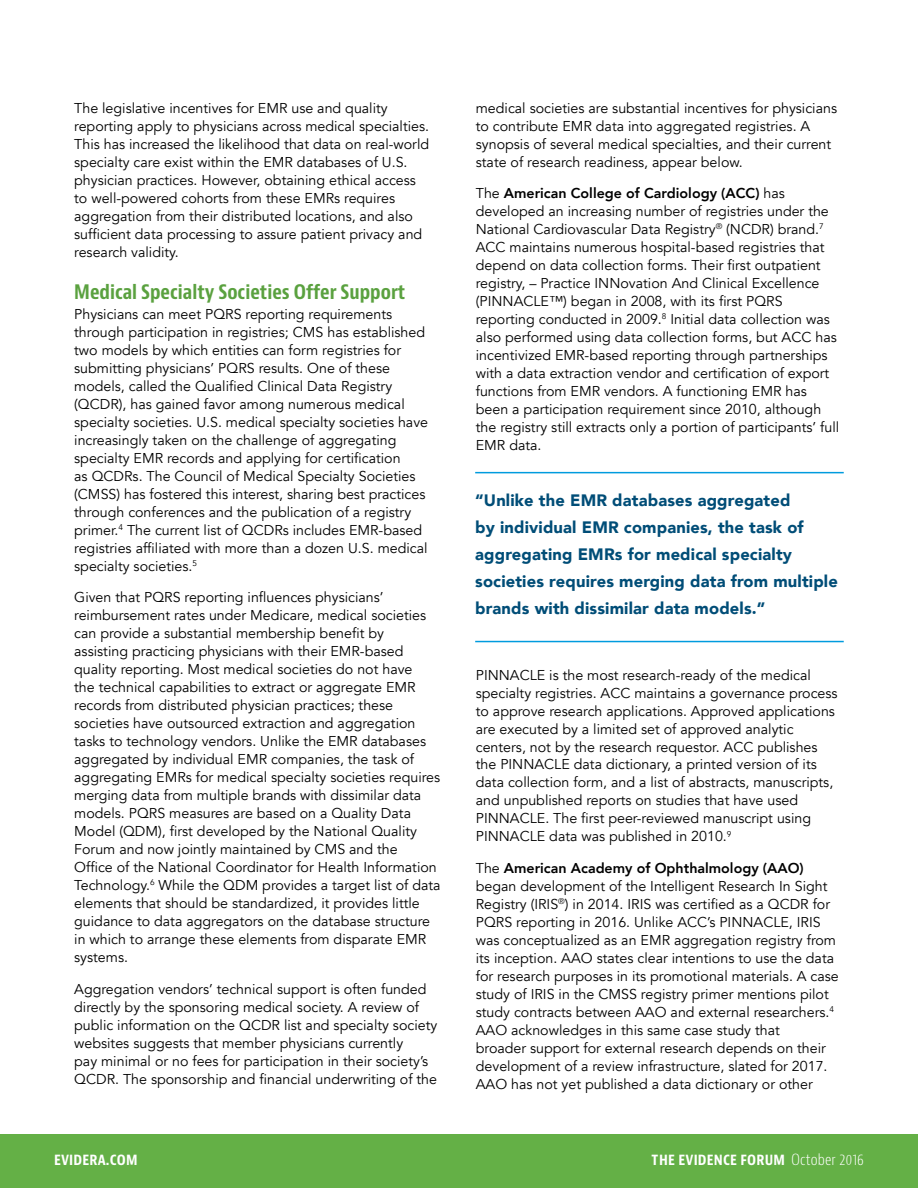
<style>
.page{position:relative;width:918px;height:1188px;background:#fff}
.page>*{position:absolute;margin:0;border:0;box-sizing:border-box;transform-origin:0 0}
.t1{font:700 condensed 19.5px "Bernino Sans";color:#5aa13f}
.t2{font:900 16.5px/27px "Avenir";letter-spacing:.01em;color:#004d77}
.t3{font:700 condensed 15px "Bernino Sans";letter-spacing:.01em;color:#fff}
.t4{font:14.25px/18px "Avenir";color:#000}
.s1{font-weight:800}
.s2{font-weight:300}
</style>
<div class="page">
<div style="left:0;top:1134px;width:918px;height:54px;background:#64b046"></div>
<hr style="left:475px;top:472px;width:369px;height:1px;background:#009bde">
<hr style="left:475px;top:641px;width:369px;height:1px;background:#009bde">
<p class="t4" style="left:74px;top:99px;width:356px">The legislative incentives for EMR use and quality reporting apply to physicians across medical specialties.<br>This has increased the likelihood that data on real-world specialty care exist within the EMR databases of U.S. physician practices. However, obtaining ethical access to well-powered cohorts from these EMRs requires aggregation from their distributed locations, and also sufficient data processing to assure patient privacy and research validity.</p>
<h1 class="t1" style="left:74px;top:279px;width:333px">Medical Specialty Societies Offer Support</h1>
<p class="t4" style="left:74px;top:305px;width:355px">Physicians can meet PQRS reporting requirements through participation in registries; CMS has established two models by which entities can form registries for submitting physicians’ PQRS results. One of these models, called the Qualified Clinical Data Registry (QCDR), has gained favor among numerous medical specialty societies. U.S. medical specialty societies have increasingly taken on the challenge of aggregating specialty EMR records and applying for certification<br>as QCDRs. The Council of Medical Specialty Societies (CMSS) has fostered this interest, sharing best practices through conferences and the publication of a registry primer.<sup>4</sup> The current list of QCDRs includes EMR-based registries affiliated with more than a dozen U.S. medical specialty societies.<sup>5</sup></p>
<p class="t4" style="left:74px;top:589px;width:368px">Given that PQRS reporting influences physicians’ reimbursement rates under Medicare, medical societies can provide a substantial membership benefit by assisting practicing physicians with their EMR-based quality reporting. Most medical societies do not have<br>the technical capabilities to extract or aggregate EMR records from distributed physician practices; these societies have outsourced extraction and aggregation tasks to technology vendors. Unlike the EMR databases aggregated by individual EMR companies, the task of aggregating EMRs for medical specialty societies requires merging data from multiple brands with dissimilar data models. PQRS measures are based on a Quality Data Model (QDM), first developed by the National Quality Forum and now jointly maintained by CMS and the<br>Office of the National Coordinator for Health Information Technology.<sup>6</sup> While the QDM provides a target list of data elements that should be standardized, it provides little guidance to data aggregators on the database structure in which to arrange these elements from disparate EMR systems.</p>
<p class="t4" style="left:74px;top:980px;width:365px">Aggregation vendors’ technical support is often funded directly by the sponsoring medical society. A review of public information on the QCDR list and specialty society websites suggests that member physicians currently<br>pay minimal or no fees for participation in their society’s QCDR. The sponsorship and financial underwriting of the</p>
<p class="t4" style="left:476px;top:99px;width:363px">medical societies are substantial incentives for physicians to contribute EMR data into aggregated registries. A synopsis of several medical specialties, and their current state of research readiness, appear below.</p>
<p class="t4" style="left:476px;top:184px;width:365px">The <span class="s1">American College of Cardiology (ACC)</span> has developed an increasing number of registries under the National Cardiovascular Data Registry<sup>®</sup> (NCDR) brand.<sup>7<br></sup>ACC maintains numerous hospital-based registries that depend on data collection forms. Their first outpatient registry, – Practice INNovation And Clinical Excellence (PINNACLE™) began in 2008, with its first PQRS reporting conducted in 2009.<sup>8</sup> Initial data collection was also performed using data collection forms, but ACC has incentivized EMR-based reporting through partnerships with a data extraction vendor and certification of export functions from EMR vendors. A functioning EMR has been a participation requirement since 2010, although the registry still extracts only a portion of participants’ full EMR data.</p>
<p class="t2" style="left:475px;top:486px;width:364px">“Unlike the EMR databases aggregated<br>by individual EMR companies, the task of aggregating EMRs for medical specialty societies requires merging data from multiple brands with dissimilar data models.”</p>
<p class="t4" style="left:476px;top:666px;width:363px">PINNACLE is the most research-ready of the medical specialty registries. ACC maintains a governance process to approve research applications. Approved applications are executed by a limited set of approved analytic centers, not by the research requestor. ACC publishes the PINNACLE data dictionary, a printed version of its data collection form, and a list of abstracts, manuscripts, and unpublished reports on studies that have used PINNACLE. The first peer-reviewed manuscript using PINNACLE data was published in 2010.<sup>9</sup></p>
<p class="t4" style="left:476px;top:859px;width:365px">The <span class="s1">American Academy of Ophthalmology (AAO) </span>began development of the Intelligent Research In Sight Registry (IRIS<sup>®</sup>) in 2014. IRIS was certified as a QCDR for PQRS reporting in 2016. Unlike ACC’s PINNACLE, IRIS was conceptualized as an EMR aggregation registry from its inception. AAO states clear intentions to use the data for research purposes in its promotional materials. A case study of IRIS in the CMSS registry primer mentions pilot study contracts between AAO and external researchers.<sup>4<br></sup>AAO acknowledges in this same case study that<br>broader support for external research depends on their development of a review infrastructure, slated for 2017.<br>AAO has not yet published a data dictionary or other</p>
<p class="t3" style="left:54px;top:1150px;width:85px">EVIDERA.COM</p>
<p class="t3" style="left:652px;top:1150px;width:214px">THE EVIDENCE FORUM <span class="s2">October 2016</span></p>
</div>
